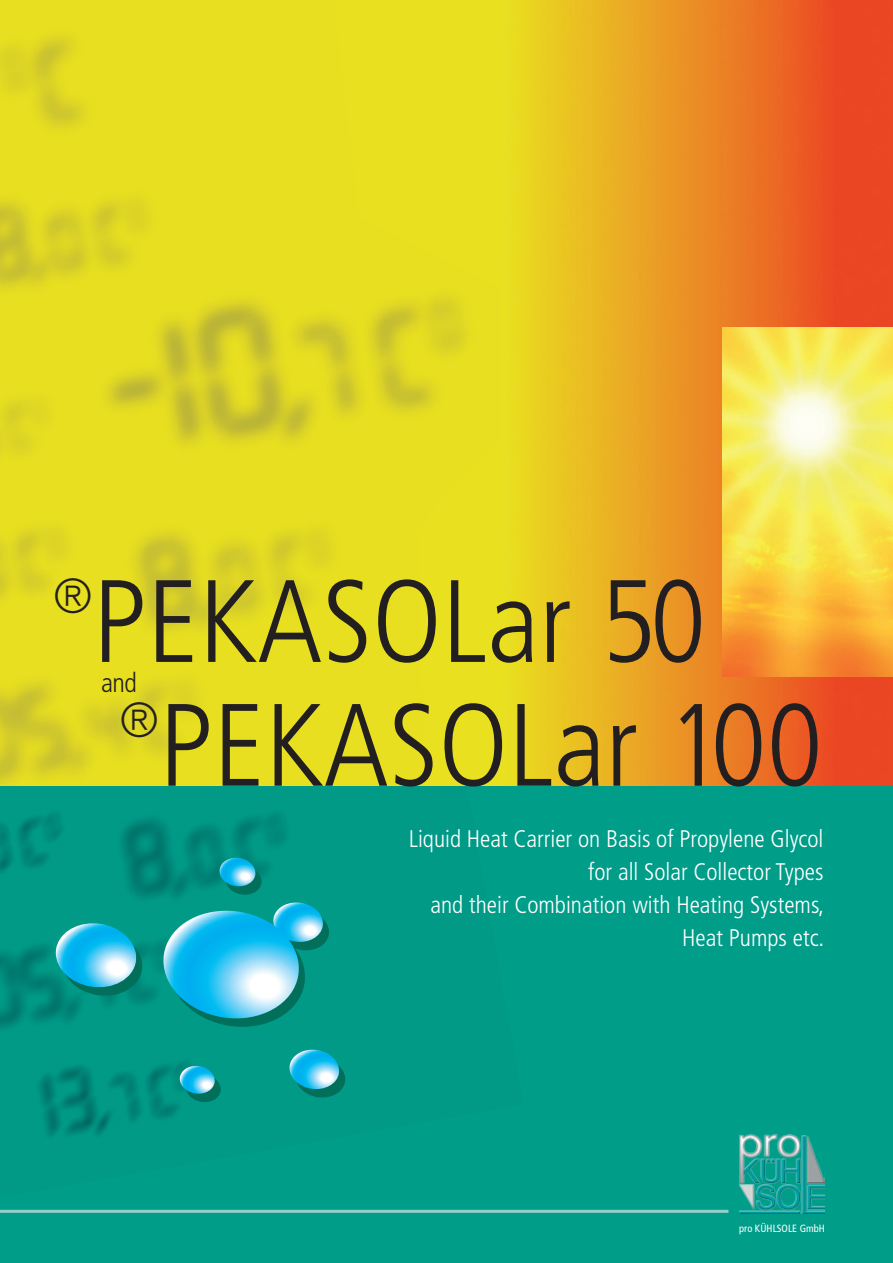
<style>
.page{position:relative;width:893px;height:1263px;background:#fff}
.page>*{position:absolute;margin:0;border:0;box-sizing:border-box;transform-origin:0 0}
.t1{font:300 condensed 117px "Frutiger";color:#231f20}
.t2{font:300 condensed 49.5px "Frutiger";color:#231f20}
.t3{font:300 condensed 27px "Frutiger";color:#231f20}
.t4{font:300 condensed 24px/33px "Frutiger";color:#fff;text-align:right}
.t5{font:condensed 10.5px "Frutiger";color:#fff}
</style>
<div class="page">
<img style="left:502px;top:0;width:391px;height:787px">
<img style="left:0;top:0;width:502px;height:787px">
<div style="left:0;top:787px;width:893px;height:476px;background:#009d89"></div>
<img style="left:0;top:812px;width:346px;height:325px">
<hr style="left:0;top:1210px;width:728px;height:3px;background:#96cfc8">
<svg style="left:159px;top:902px;width:171px;height:129px"></svg>
<svg style="left:56px;top:923px;width:89px;height:75px"></svg>
<svg style="left:218px;top:858px;width:45px;height:38px"></svg>
<svg style="left:288px;top:1050px;width:57px;height:49px"></svg>
<svg style="left:179px;top:1066px;width:43px;height:37px"></svg>
<img style="left:740px;top:1134px;width:85px;height:79px">
<img style="left:723px;top:327px;width:170px;height:349px">
<h2 class="t2" style="left:53px;top:568px;width:41px">®</h2>
<h1 class="t1" style="left:93px;top:555px;width:615px">Pekasolar 50</h1>
<p class="t3" style="left:101px;top:667px;width:37px">and</p>
<h2 class="t2" style="left:119px;top:692px;width:41px">®</h2>
<h1 class="t1" style="left:159px;top:679px;width:665px">Pekasolar 100</h1>
<p class="t4" style="left:409px;top:823px;width:417px">Liquid Heat Carrier on Basis of Propylene Glycol for all Solar Collector Types<br>and their Combination with Heating Systems, Heat Pumps etc.</p>
<p class="t5" style="left:739px;top:1223px;width:87px">pro KÜHLSOLE GmbH</p>
</div>
